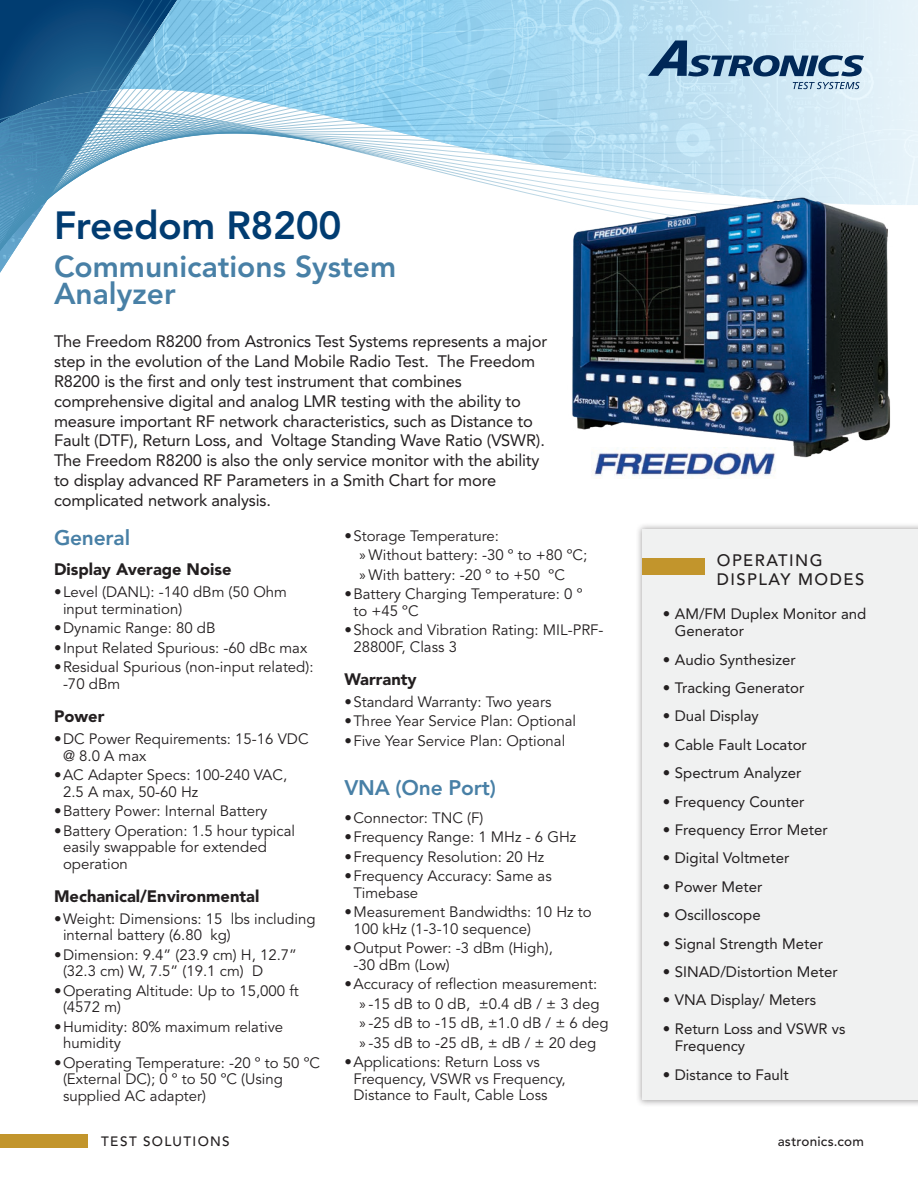
<style>
.page{position:relative;width:918px;height:1188px;background:#fff}
.page>*{position:absolute;margin:0;border:0;box-sizing:border-box;transform-origin:0 0}
.t1{font:800 39px "Avenir LT Std";letter-spacing:-.01em;color:#013c71}
.t2{font:800 30px/27px "Avenir LT Std";color:#4880a6}
.t3{font:800 21px "Avenir LT Std";letter-spacing:-.01em;color:#4880a6}
.t4{font:16.5px/19.8px "Avenir LT Std";letter-spacing:-.01em;color:#231f20}
.t5{font:900 16.5px "Avenir LT Std";color:#231f20}
.t6{font:500 16.5px/19px "Avenir LT Std";letter-spacing:.09em;color:#231f20}
.t7{font:15px/16.5px "Avenir LT Std";color:#231f20}
.t8{font:15px/17.5px "Avenir LT Std";color:#231f20}
.t9{font:500 13.5px "Avenir LT Std";letter-spacing:.085em;color:#231f20}
.t10{font:500 13.5px "Avenir LT Std";letter-spacing:.015em;color:#231f20}
.s1{font-family:"Myriad Pro"}
</style>
<div class="page">
<svg style="left:0;top:0;width:918px;height:273px"></svg>
<div style="left:0;top:1135px;width:88px;height:13px;background:#c2952c"></div>
<svg style="left:648px;top:40px;width:216px;height:36px;background:#82a2bc"></svg>
<svg style="left:793px;top:82px;width:67px;height:7px"></svg>
<img style="left:562px;top:188px;width:340px;height:270px">
<div style="left:636px;top:522px;width:282px;height:585px;background:#231f20;opacity:.4"></div>
<div style="left:643px;top:529px;width:275px;height:571px;background:#f0f1f1"></div>
<div style="left:643px;top:558px;width:62px;height:16px;background:#c2952c"></div>
<img style="left:591px;top:447px;width:189px;height:31px">
<h1 class="t1" style="left:54px;top:202px;width:289px">Freedom R8200</h1>
<h2 class="t2" style="left:54px;top:253px;width:344px">Communications System<br>Analyzer</h2>
<p class="t4" style="left:54px;top:332px;width:495px">The Freedom R8200 from Astronics Test Systems represents a major step in the evolution of the Land Mobile Radio Test. The Freedom R8200 is the first and only test instrument that combines comprehensive digital and analog LMR testing with the ability to measure important RF network characteristics, such as Distance to Fault (DTF), Return Loss, and Voltage Standing Wave Ratio (VSWR).<br>The Freedom R8200 is also the only service monitor with the ability to display advanced RF Parameters in a Smith Chart for more complicated network analysis.</p>
<h3 class="t3" style="left:54px;top:525px;width:78px">General</h3>
<p class="t5" style="left:54px;top:560px;width:179px">Display Average Noise</p>
<p class="t7" style="left:63px;top:584px;width:226px;text-indent:-9px">•Level (DANL): -140 dBm (50 Ohm input termination)</p>
<p class="t7" style="left:54px;top:620px;width:163px">•Dynamic Range: 80 dB</p>
<p class="t7" style="left:54px;top:640px;width:255px">•Input Related Spurious: -60 dBc max</p>
<p class="t7" style="left:63px;top:659px;width:252px;text-indent:-9px">•Residual Spurious (non-input related): -70 dBm</p>
<p class="t5" style="left:54px;top:706px;width:52px">Power</p>
<p class="t7" style="left:63px;top:731px;width:247px;text-indent:-9px">•DC Power Requirements: 15-16 VDC @ 8.0 A max</p>
<p class="t7" style="left:63px;top:767px;width:226px;text-indent:-9px">•AC Adapter Specs: 100-240 VAC,<br>2.5 A max, 50-60 Hz</p>
<p class="t7" style="left:54px;top:803px;width:215px">•Battery Power: Internal Battery</p>
<p class="t7" style="left:63px;top:823px;width:234px;text-indent:-9px">•Battery Operation: 1.5 hour typical easily swappable for extended operation</p>
<p class="t5" style="left:54px;top:886px;width:207px">Mechanical/Environmental</p>
<p class="t7" style="left:63px;top:911px;width:254px;text-indent:-9px">•Weight: Dimensions: 15 lbs including internal battery (6.80 kg)</p>
<p class="t7" style="left:63px;top:947px;width:236px;text-indent:-9px">•Dimension: 9.4” (23.9 cm) H, 12.7” (32.3 cm) W, 7.5” (19.1 cm) D</p>
<p class="t7" style="left:63px;top:983px;width:237px;text-indent:-9px">•Operating Altitude: Up to 15,000 ft (4572 m)</p>
<p class="t7" style="left:63px;top:1019px;width:222px;text-indent:-9px">•Humidity: 80% maximum relative humidity</p>
<p class="t7" style="left:63px;top:1055px;width:259px;text-indent:-9px">•Operating Temperature: -20 º to 50 ºC (External DC); 0 º to 50 ºC (Using supplied AC adapter)</p>
<p class="t7" style="left:359px;top:526px;width:229px;line-height:19.5px;text-indent:-15px">•Storage Temperature:<br><span class="s1">»</span> Without battery: -30 º to +80 ºC; <span class="s1">»</span> With battery: -20 º to +50 ºC</p>
<p class="t7" style="left:353px;top:586px;width:231px;text-indent:-9px">•Battery Charging Temperature: 0 º to +45 ºC</p>
<p class="t7" style="left:353px;top:622px;width:252px;text-indent:-9px">•Shock and Vibration Rating: MIL-PRF-<br>28800F, Class 3</p>
<p class="t5" style="left:344px;top:669px;width:74px">Warranty</p>
<p class="t7" style="left:344px;top:694px;width:209px">•Standard Warranty: Two years</p>
<p class="t7" style="left:344px;top:713px;width:233px">•Three Year Service Plan: Optional</p>
<p class="t7" style="left:344px;top:733px;width:222px">•Five Year Service Plan: Optional</p>
<h3 class="t3" style="left:344px;top:776px;width:153px">VNA (One Port)</h3>
<p class="t7" style="left:344px;top:810px;width:141px">•Connector: TNC (F)</p>
<p class="t7" style="left:344px;top:829px;width:233px">•Frequency Range: 1 MHz - 6 GHz</p>
<p class="t7" style="left:344px;top:849px;width:201px">•Frequency Resolution: 20 Hz</p>
<p class="t7" style="left:353px;top:868px;width:200px;text-indent:-9px">•Frequency Accuracy: Same as<br>Timebase</p>
<p class="t7" style="left:353px;top:904px;width:240px;text-indent:-9px">•Measurement Bandwidths: 10 Hz to<br>100 kHz (1-3-10 sequence)</p>
<p class="t7" style="left:353px;top:940px;width:201px;text-indent:-9px">•Output Power: -3 dBm (High), -30 dBm (Low)</p>
<p class="t7" style="left:359px;top:975px;width:251px;line-height:19.5px;text-indent:-15px">•Accuracy of reflection measurement:<br><span class="s1">»</span> -15 dB to 0 dB, ±0.4 dB / ± 3 deg <span class="s1">»</span> -25 dB to -15 dB, ±1.0 dB / ± 6 deg <span class="s1">»</span> -35 dB to -25 dB, ± dB / ± 20 deg</p>
<p class="t7" style="left:353px;top:1054px;width:214px;text-indent:-9px">•Applications: Return Loss vs<br>Frequency, VSWR vs Frequency,<br>Distance to Fault, Cable Loss</p>
<p class="t6" style="left:717px;top:551px;width:149px">OPERATING<br>DISPLAY MODES</p>
<p class="t8" style="left:675px;top:605px;width:193px;text-indent:-12px">• AM/FM Duplex Monitor and<br>Generator</p>
<p class="t8" style="left:663px;top:651px;width:134px">• Audio Synthesizer</p>
<p class="t8" style="left:663px;top:679px;width:143px">• Tracking Generator</p>
<p class="t8" style="left:663px;top:708px;width:97px">• Dual Display</p>
<p class="t8" style="left:663px;top:736px;width:146px">• Cable Fault Locator</p>
<p class="t8" style="left:663px;top:764px;width:140px">• Spectrum Analyzer</p>
<p class="t8" style="left:663px;top:793px;width:143px">• Frequency Counter</p>
<p class="t8" style="left:663px;top:821px;width:166px">• Frequency Error Meter</p>
<p class="t8" style="left:663px;top:850px;width:128px">• Digital Voltmeter</p>
<p class="t8" style="left:663px;top:878px;width:101px">• Power Meter</p>
<p class="t8" style="left:663px;top:906px;width:99px">• Oscilloscope</p>
<p class="t8" style="left:663px;top:935px;width:162px">• Signal Strength Meter</p>
<p class="t8" style="left:663px;top:963px;width:176px">• SINAD/Distortion Meter</p>
<p class="t8" style="left:663px;top:992px;width:155px">• VNA Display/ Meters</p>
<p class="t8" style="left:675px;top:1020px;width:172px;text-indent:-12px">• Return Loss and VSWR vs<br>Frequency</p>
<p class="t8" style="left:663px;top:1066px;width:127px">• Distance to Fault</p>
<p class="t9" style="left:101px;top:1134px;width:130px">TEST SOLUTIONS</p>
<p class="t10" style="left:778px;top:1134px;width:88px">astronics.com</p>
</div>
